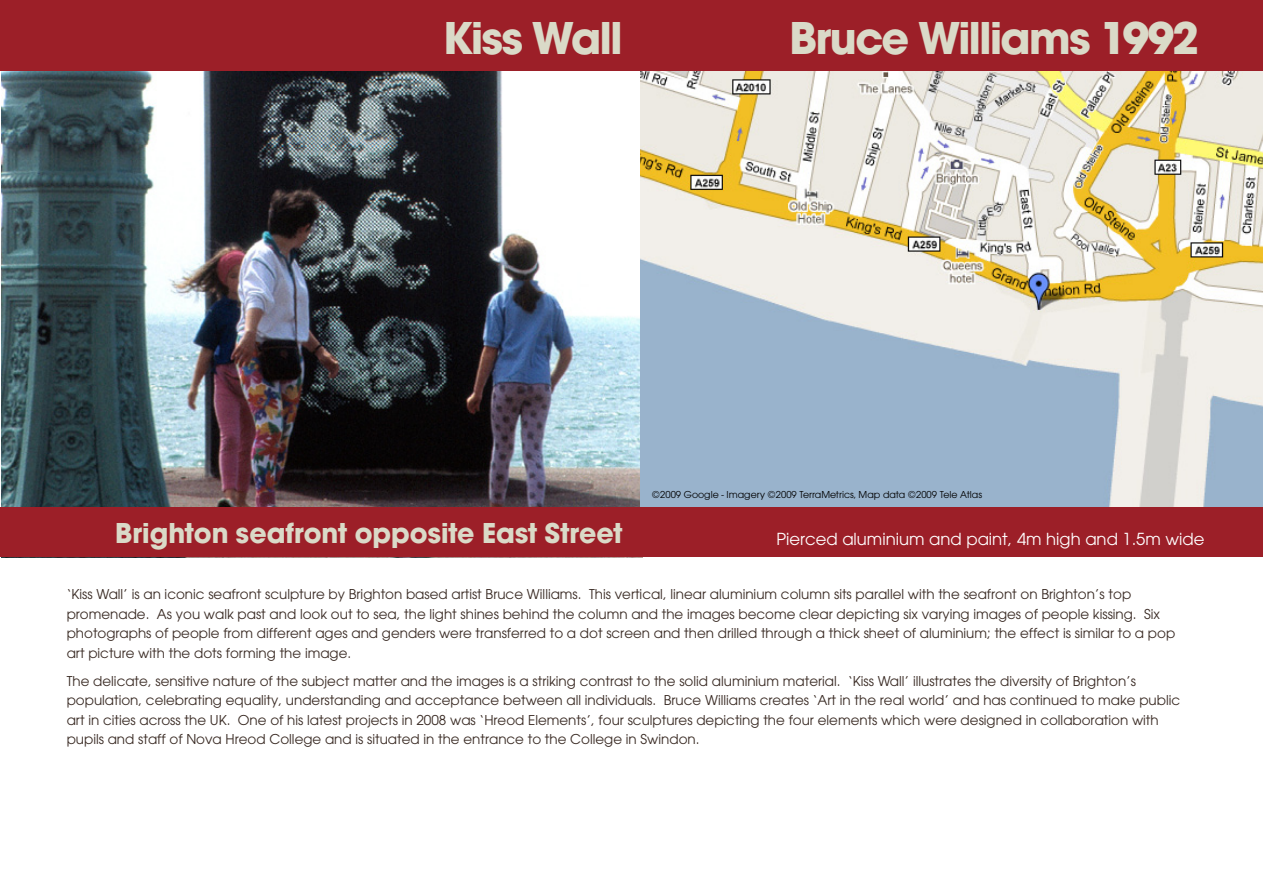
<style>
.page{position:relative;width:1263px;height:893px;background:#fff}
.page>*{position:absolute;margin:0;border:0;box-sizing:border-box;transform-origin:0 0}
.t1{font:700 48px "Avant Gard EF";letter-spacing:-.03em;color:#dadac8}
.t2{font:700 30px "Avant Gard EF";color:#dadac8}
.t3{font:16.5px "Avant Garde";color:#fff}
.t4{font:13.5px/19.5px "Avant Garde";color:#382922}
.t5{font:10.5px "Avant Gard EF";color:#000}
</style>
<div class="page">
<img style="left:1px;top:71px;width:639px;height:436px">
<img style="left:640px;top:71px;width:623px;height:436px">
<div style="left:0;top:0;width:1263px;height:71px;background:#9c1f28"></div>
<div style="left:0;top:507px;width:1263px;height:50px;background:#9c1f28"></div>
<h1 class="t1" style="left:444px;top:9px;width:180px">Kiss Wall</h1>
<h1 class="t1" style="left:789px;top:9px;width:411px">Bruce Williams 1992</h1>
<p class="t5" style="left:652px;top:488px;width:332px">©2009 Google - Imagery ©2009 TerraMetrics, Map data ©2009 Tele Atlas</p>
<h2 class="t2" style="left:115px;top:515px;width:509px">Brighton seafront opposite East Street</h2>
<p class="t3" style="left:776px;top:529px;width:430px">Pierced aluminium and paint, 4m high and 1.5m wide</p>
<p class="t4" style="left:67px;top:584px;width:1110px">‘Kiss Wall’ is an iconic seafront sculpture by Brighton based artist Bruce Williams. This vertical, linear aluminium column sits parallel with the seafront on Brighton’s top promenade. As you walk past and look out to sea, the light shines behind the column and the images become clear depicting six varying images of people kissing. Six photographs of people from different ages and genders were transferred to a dot screen and then drilled through a thick sheet of aluminium; the effect is similar to a pop art picture with the dots forming the image.</p>
<p class="t4" style="left:67px;top:671px;width:1115px">The delicate, sensitive nature of the subject matter and the images is a striking contrast to the solid aluminium material. ‘Kiss Wall’ illustrates the diversity of Brighton’s population, celebrating equality, understanding and acceptance between all individuals. Bruce Williams creates ‘Art in the real world’ and has continued to make public art in cities across the UK. One of his latest projects in 2008 was ‘Hreod Elements’, four sculptures depicting the four elements which were designed in collaboration with pupils and staff of Nova Hreod College and is situated in the entrance to the College in Swindon.</p>
</div>
